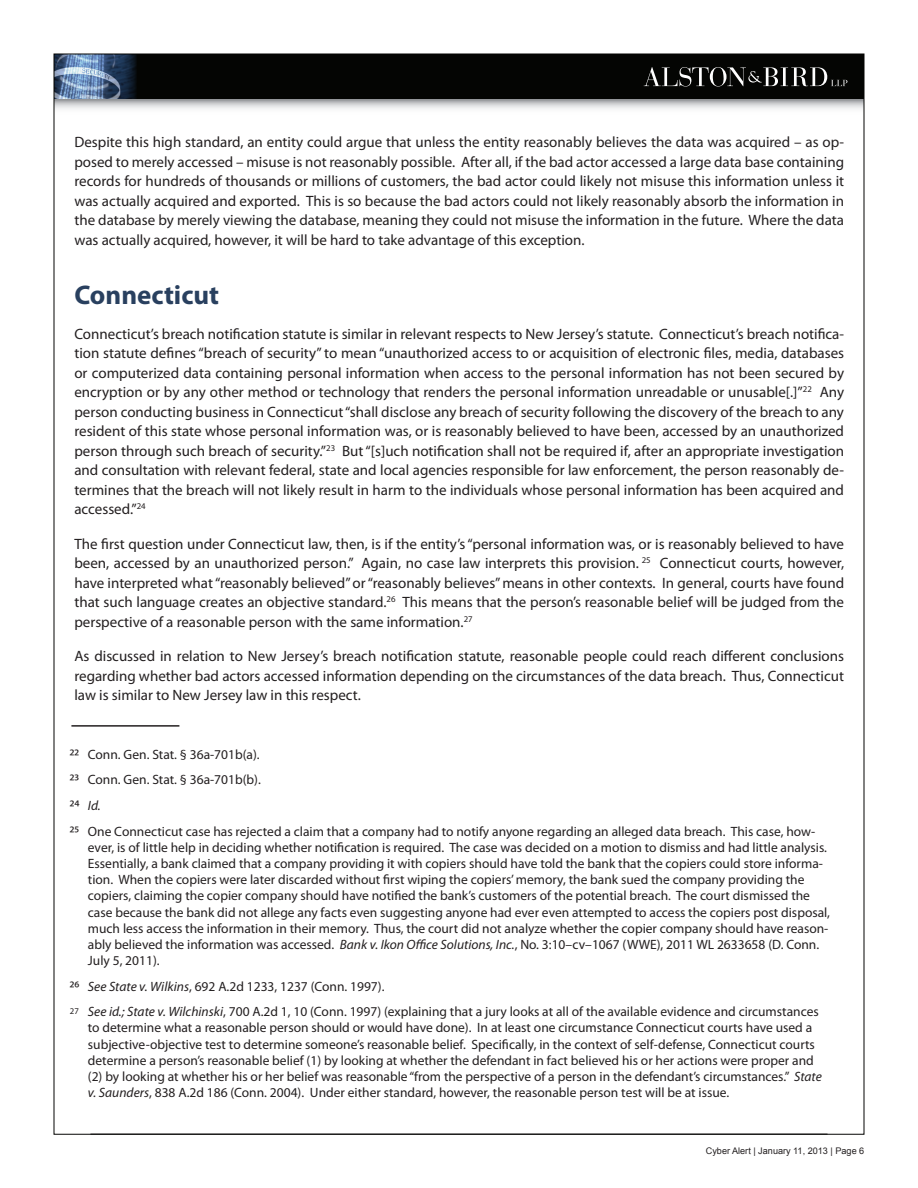
<style>
.page{position:relative;width:918px;height:1188px;background:#fff}
.page>*{position:absolute;margin:0;border:0;box-sizing:border-box;transform-origin:0 0}
.t1{font:700 27px "Myriad Pro";color:#29405f}
.t2{font:15px/19.5px "Myriad Pro";color:#231f20;text-align:justify}
.t3{font:13.5px/16.2px "Myriad Pro";color:#231f20}
.t4{font:9.15px "Arial";color:#231f20}
.s1{font-size:15px}
.s2{font-style:italic}
.s3{font-size:8.7px}
</style>
<div class="page">
<div style="left:54px;top:54px;width:810px;height:46px;background:#040503"></div>
<img style="left:56px;top:56px;width:80px;height:44px">
<svg style="left:644px;top:67px;width:203px;height:20px"></svg>
<svg style="left:56px;top:100px;width:806px;height:9px"></svg>
<hr style="left:71px;top:725px;width:108px;height:2px;background:#231f20">
<p class="t2" style="left:74px;top:132px;width:771px">Despite this high standard, an entity could argue that unless the entity reasonably believes the data was acquired – as op&shy;posed to merely accessed – misuse is not reasonably possible. After all, if the bad actor accessed a large data base containing records for hundreds of thousands or millions of customers, the bad actor could likely not misuse this information unless it was actually acquired and exported. This is so because the bad actors could not likely reasonably absorb the information in the database by merely viewing the database, meaning they could not misuse the information in the future. Where the data was actually acquired, however, it will be hard to take advantage of this exception.</p>
<h1 class="t1" style="left:74px;top:278px;width:146px">Connecticut</h1>
<p class="t2" style="left:74px;top:324px;width:771px">Connecticut’s breach notification statute is similar in relevant respects to New Jersey’s statute. Connecticut’s breach notifica&shy;tion statute defines “breach of security” to mean “unauthorized access to or acquisition of electronic files, media, databases or computerized data containing personal information when access to the personal information has not been secured by encryption or by any other method or technology that renders the personal information unreadable or unusable[.]”<sup>22</sup> Any person conducting business in Connecticut “shall disclose any breach of security following the discovery of the breach to any resident of this state whose personal information was, or is reasonably believed to have been, accessed by an unauthorized person through such breach of security.”<sup>23</sup> But “[s]uch notification shall not be required if, after an appropriate investigation and consultation with relevant federal, state and local agencies responsible for law enforcement, the person reasonably de&shy;termines that the breach will not likely result in harm to the individuals whose personal information has been acquired and accessed.”<sup>24</sup></p>
<p class="t2" style="left:74px;top:534px;width:771px">The first question under Connecticut law, then, is if the entity’s “personal information was, or is reasonably believed to have been, accessed by an unauthorized person.” Again, no case law interprets this provision. <sup>25</sup> Connecticut courts, however, have interpreted what “reasonably believed” or “reasonably believes” means in other contexts. In general, courts have found that such language creates an objective standard.<sup>26</sup> This means that the person’s reasonable belief will be judged from the perspective of a reasonable person with the same information.<sup>27</sup></p>
<p class="t2" style="left:74px;top:646px;width:771px">As discussed in relation to New Jersey’s breach notification statute, reasonable people could reach different conclusions regarding whether bad actors accessed information depending on the circumstances of the data breach. Thus, Connecticut law is similar to New Jersey law in this respect.</p>
<p class="t3" style="left:70px;top:741px;width:747px;line-height:25.5px"><span class="s1">22</span> Conn. Gen. Stat. § 36a-701b(a).<br><span class="s1">23</span> Conn. Gen. Stat. § 36a-701b(b).<br><span class="s1">24</span> <span class="s2">Id.<br></span><span class="s1">25</span> One Connecticut case has rejected a claim that a company had to notify anyone regarding an alleged data breach. This case, how-</p>
<p class="t3" style="left:88px;top:839px;width:744px">ever, is of little help in deciding whether notification is required. The case was decided on a motion to dismiss and had little analysis.<br>Essentially, a bank claimed that a company providing it with copiers should have told the bank that the copiers could store informa&shy;tion. When the copiers were later discarded without first wiping the copiers’ memory, the bank sued the company providing the copiers, claiming the copier company should have notified the bank’s customers of the potential breach. The court dismissed the case because the bank did not allege any facts even suggesting anyone had ever even attempted to access the copiers post disposal, much less access the information in their memory. Thus, the court did not analyze whether the copier company should have reason&shy;ably believed the information was accessed. <span class="s2">Bank v. Ikon Office Solutions, Inc.</span>, No. 3:10–cv–1067 (WWE), 2011 WL 2633658 (D. Conn.<br>July 5, 2011).</p>
<p class="t3" style="left:70px;top:973px;width:750px;line-height:25.5px"><span class="s1">26</span> <span class="s2">See State v. Wilkins</span>, 692 A.2d 1233, 1237 (Conn. 1997).<br><span class="s3">27</span> <span class="s2">See id.; State v. Wilchinski</span>, 700 A.2d 1, 10 (Conn. 1997) (explaining that a jury looks at all of the available evidence and circumstances</p>
<p class="t3" style="left:88px;top:1020px;width:736px">to determine what a reasonable person should or would have done). In at least one circumstance Connecticut courts have used a subjective-objective test to determine someone’s reasonable belief. Specifically, in the context of self-defense, Connecticut courts determine a person’s reasonable belief (1) by looking at whether the defendant in fact believed his or her actions were proper and (2) by looking at whether his or her belief was reasonable “from the perspective of a person in the defendant’s circumstances.” <span class="s2">State v. Saunders</span>, 838 A.2d 186 (Conn. 2004). Under either standard, however, the reasonable person test will be at issue.</p>
<p class="t4" style="left:706px;top:1145px;width:160px">Cyber Alert | January 11, 2013 | Page 6</p>
</div>
